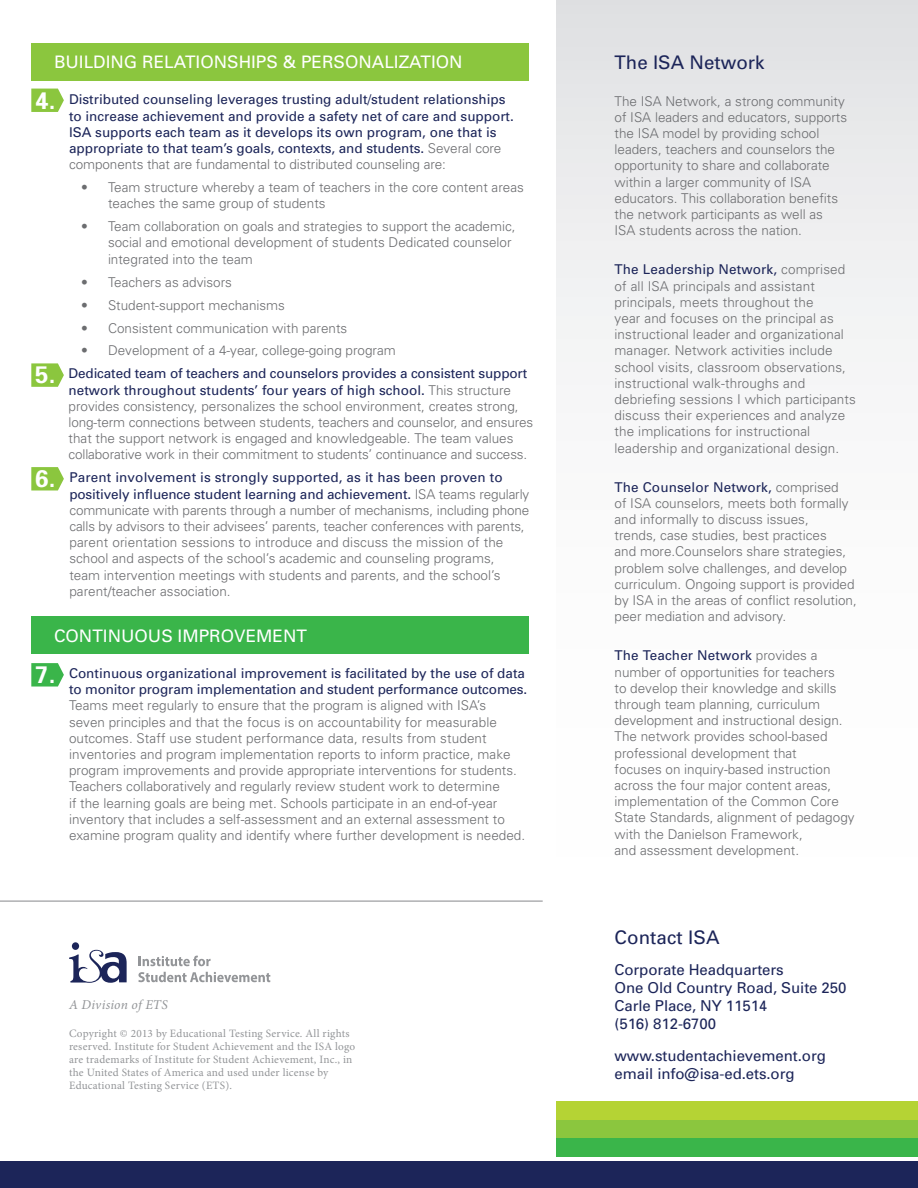
<style>
.page{position:relative;width:918px;height:1188px;background:#fff}
.page>*{position:absolute;margin:0;border:0;box-sizing:border-box;transform-origin:0 0}
.numbered_principals{font:700 24px "Univers";color:#fff}
.Principal_Title{font:18.75px "Univers";color:#1c2559}
.solutions_2nd_header{font:18.75px "Univers";letter-spacing:.005em;color:#1c2559}
.Principal_Title-2{font:17.25px "Univers";color:#fff}
.t1{font:15px/18px "Univers";letter-spacing:-.005em;color:#1c2559}
.numbered_principals-2{font:300 13.5px/16.2px "Univers";color:#6c6d70}
.numbered_principals-3{font:13.5px/16.2px "Univers";color:#1c2559}
.solutions_2nd_header-2{font:italic 13.5px "Minion Pro";letter-spacing:.015em;color:#939598}
.solutions_2nd_header-3{font:11.25px/13.2px "Minion Pro";letter-spacing:.02em;color:#939598}
.s1{font-weight:300;color:#6c6d70}
.s2{font-weight:400;color:#1c2559}
</style>
<div class="page">
<div style="left:31px;top:43px;width:498px;height:37px;background:#8bc63e"></div>
<div style="left:31px;top:616px;width:498px;height:38px;background:#3ab54a"></div>
<div style="left:556px;top:0;width:362px;height:1181px;background:linear-gradient(to bottom,#e8e9eb,#fff)"></div>
<div style="left:0;top:1161px;width:918px;height:27px;background:#1c2559"></div>
<div style="left:72px;top:942px;width:7px;height:8px;background:#1c2559;border-radius:50%"></div>
<svg style="left:69px;top:950px;width:58px;height:33px"></svg>
<svg style="left:139px;top:956px;width:72px;height:10px"></svg>
<svg style="left:138px;top:972px;width:132px;height:10px"></svg>
<hr style="left:0;top:901px;width:543px;height:1px;background:#939598">
<div style="left:556px;top:1138px;width:362px;height:18px;background:#3ab54a"></div>
<div style="left:556px;top:1120px;width:362px;height:18px;background:#8bc63e"></div>
<div style="left:556px;top:1102px;width:362px;height:18px;background:#b5d334"></div>
<svg style="left:31px;top:363px;width:33px;height:24px"></svg>
<svg style="left:31px;top:467px;width:33px;height:23px"></svg>
<svg style="left:31px;top:663px;width:33px;height:24px"></svg>
<svg style="left:31px;top:89px;width:33px;height:23px"></svg>
<p class="Principal_Title-2" style="left:54px;top:51px;width:410px">BUILDING RELATIONSHIPS &amp; PERSONALIZATION</p>
<p class="numbered_principals-3" style="left:69px;top:91px;width:446px">Distributed counseling leverages trusting adult/student relationships to increase achievement and provide a safety net of care and support.<br>ISA supports each team as it develops its own program, one that is appropriate to that team’s goals, contexts, and students. <span class="s1">Several core components that are fundamental to distributed counseling are:</span></p>
<p class="numbered_principals-2" style="left:108px;top:179px;width:417px;text-indent:-27px">• Team structure whereby a team of teachers in the core content areas teaches the same group of students</p>
<p class="numbered_principals-2" style="left:108px;top:218px;width:409px;text-indent:-27px">• Team collaboration on goals and strategies to support the academic, social and emotional development of students Dedicated counselor integrated into the team</p>
<p class="numbered_principals-2" style="left:81px;top:273px;width:153px">• Teachers as advisors</p>
<p class="numbered_principals-2" style="left:81px;top:296px;width:206px">• Student-support mechanisms</p>
<p class="numbered_principals-2" style="left:81px;top:319px;width:268px">• Consistent communication with parents</p>
<p class="numbered_principals-2" style="left:81px;top:342px;width:316px">• Development of a 4-year, college-going program</p>
<p class="numbered_principals-2" style="left:69px;top:365px;width:466px"><span class="s2">Dedicated team of teachers and counselors provides a consistent support network throughout students’ four years of high school.</span> This structure provides consistency, personalizes the school environment, creates strong, long-term connections between students, teachers and counselor, and ensures that the support network is engaged and knowledgeable. The team values collaborative work in their commitment to students’ continuance and success.</p>
<p class="numbered_principals-2" style="left:69px;top:469px;width:462px"><span class="s2">Parent involvement is strongly supported, as it has been proven to positively influence student learning and achievement.</span> ISA teams regularly communicate with parents through a number of mechanisms, including phone calls by advisors to their advisees’ parents, teacher conferences with parents, parent orientation sessions to introduce and discuss the mission of the school and aspects of the school’s academic and counseling programs,<br>team intervention meetings with students and parents, and the school’s parent/teacher association.</p>
<p class="Principal_Title-2" style="left:54px;top:625px;width:255px">CONTINUOUS IMPROVEMENT</p>
<p class="numbered_principals-2" style="left:69px;top:665px;width:460px"><span class="s2">Continuous organizational improvement is facilitated by the use of data to monitor program implementation and student performance outcomes.<br></span>Teams meet regularly to ensure that the program is aligned with ISA’s<br>seven principles and that the focus is on accountability for measurable outcomes. Staff use student performance data, results from student inventories and program implementation reports to inform practice, make program improvements and provide appropriate interventions for students.<br>Teachers collaboratively and regularly review student work to determine<br>if the learning goals are being met. Schools participate in an end-of-year inventory that includes a self-assessment and an external assessment to examine program quality and identify where further development is needed.</p>
<p class="numbered_principals" style="left:35px;top:85px;width:22px">4.</p>
<p class="numbered_principals" style="left:35px;top:360px;width:22px">5.</p>
<p class="numbered_principals" style="left:35px;top:463px;width:22px">6.</p>
<p class="numbered_principals" style="left:35px;top:659px;width:22px">7.</p>
<p class="solutions_2nd_header-2" style="left:69px;top:996px;width:100px">A Division of ETS</p>
<p class="solutions_2nd_header-3" style="left:69px;top:1027px;width:288px">Copyright © 2013 by Educational Testing Service. All rights reserved. Institute for Student Achievement and the ISA logo are trademarks of Institute for Student Achievement, Inc., in the United States of America and used under license by Educational Testing Service (ETS).</p>
<p class="Principal_Title" style="left:615px;top:51px;width:152px">The ISA Network</p>
<p class="numbered_principals-2" style="left:615px;top:92px;width:234px">The ISA Network, a strong community of ISA leaders and educators, supports the ISA model by providing school leaders, teachers and counselors the opportunity to share and collaborate within a larger community of ISA educators. This collaboration benefits the network participants as well as ISA students across the nation.</p>
<p class="numbered_principals-2" style="left:615px;top:261px;width:243px"><span class="s2">The Leadership Network,</span> comprised of all ISA principals and assistant principals, meets throughout the<br>year and focuses on the principal as instructional leader and organizational manager. Network activities include school visits, classroom observations, instructional walk-throughs and debriefing sessions I which participants discuss their experiences and analyze the implications for instructional leadership and organizational design.</p>
<p class="numbered_principals-2" style="left:615px;top:478px;width:244px"><span class="s2">The Counselor Network,</span> comprised<br>of ISA counselors, meets both formally and informally to discuss issues,<br>trends, case studies, best practices<br>and more.Counselors share strategies, problem solve challenges, and develop curriculum. Ongoing support is provided by ISA in the areas of conflict resolution, peer mediation and advisory.</p>
<p class="numbered_principals-2" style="left:615px;top:647px;width:242px"><span class="s2">The Teacher Network</span> provides a number of opportunities for teachers<br>to develop their knowledge and skills through team planning, curriculum development and instructional design.<br>The network provides school-based professional development that<br>focuses on inquiry-based instruction across the four major content areas, implementation of the Common Core State Standards, alignment of pedagogy with the Danielson Framework,<br>and assessment development.</p>
<p class="solutions_2nd_header" style="left:615px;top:926px;width:107px">Contact ISA</p>
<p class="t1" style="left:615px;top:961px;width:233px">Corporate Headquarters<br>One Old Country Road, Suite 250<br>Carle Place, NY 11514<br>(516) 812-6700</p>
<p class="t1" style="left:615px;top:1046px;width:213px">www.studentachievement.org email info@isa-ed.ets.org</p>
</div>
